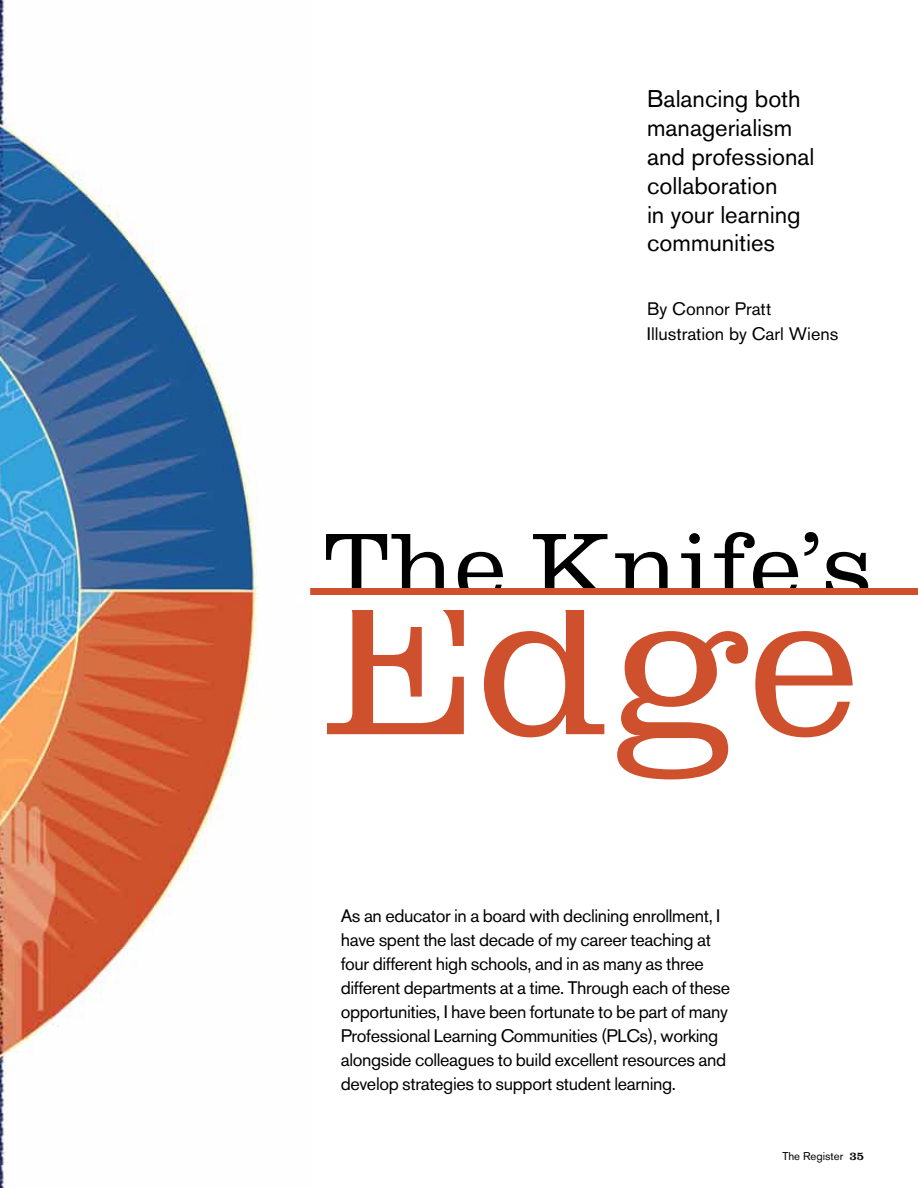
<style>
.page{position:relative;width:918px;height:1188px;background:#fff}
.page>*{position:absolute;margin:0;border:0;box-sizing:border-box;transform-origin:0 0}
.body_copy{font:300 213.6px "Clarendon";color:#cf502d}
.body_copy-2{font:300 99px "Clarendon";color:#000}
.t1{font:24px/28.8px "Akzidenz Grotesk BE";color:#000}
.body_copy-3{font:18px/24px "Akzidenz Grotesk BE";letter-spacing:-.02em;color:#000}
.body_copy-4{font:18px/24.2px "Akzidenz Grotesk BE";color:#000}
.t2{font:11.25px "Akzidenz Grotesk BE";color:#000}
.s1{font-family:"Clarendon";font-size:12px}
</style>
<div class="page">
<img style="left:0;top:0;width:258px;height:1188px">
<div style="left:310px;top:588px;width:608px;height:8px;background:#cf502d"></div>
<div style="left:296px;top:595px;width:622px;height:9px;background:#fff"></div>
<p class="t1" style="left:647px;top:85px;width:169px">Balancing both managerialism and professional collaboration<br>in your learning communities</p>
<p class="body_copy-4" style="left:647px;top:297px;width:193px">By Connor Pratt<br>Illustration by Carl Wiens</p>
<p class="body_copy-2" style="left:324px;top:509px;width:550px">The Knife’s</p>
<p class="body_copy" style="left:324px;top:540px;width:535px">Edge</p>
<p class="body_copy-3" style="left:341px;top:904px;width:391px">As an educator in a board with declining enrollment, I have spent the last decade of my career teaching at four different high schools, and in as many as three different departments at a time. Through each of these opportunities, I have been fortunate to be part of many Professional Learning Communities (PLCs), working alongside colleagues to build excellent resources and develop strategies to support student learning.</p>
<p class="t2" style="left:783px;top:1149px;width:83px">The Register <span class="s1">35</span></p>
</div>
